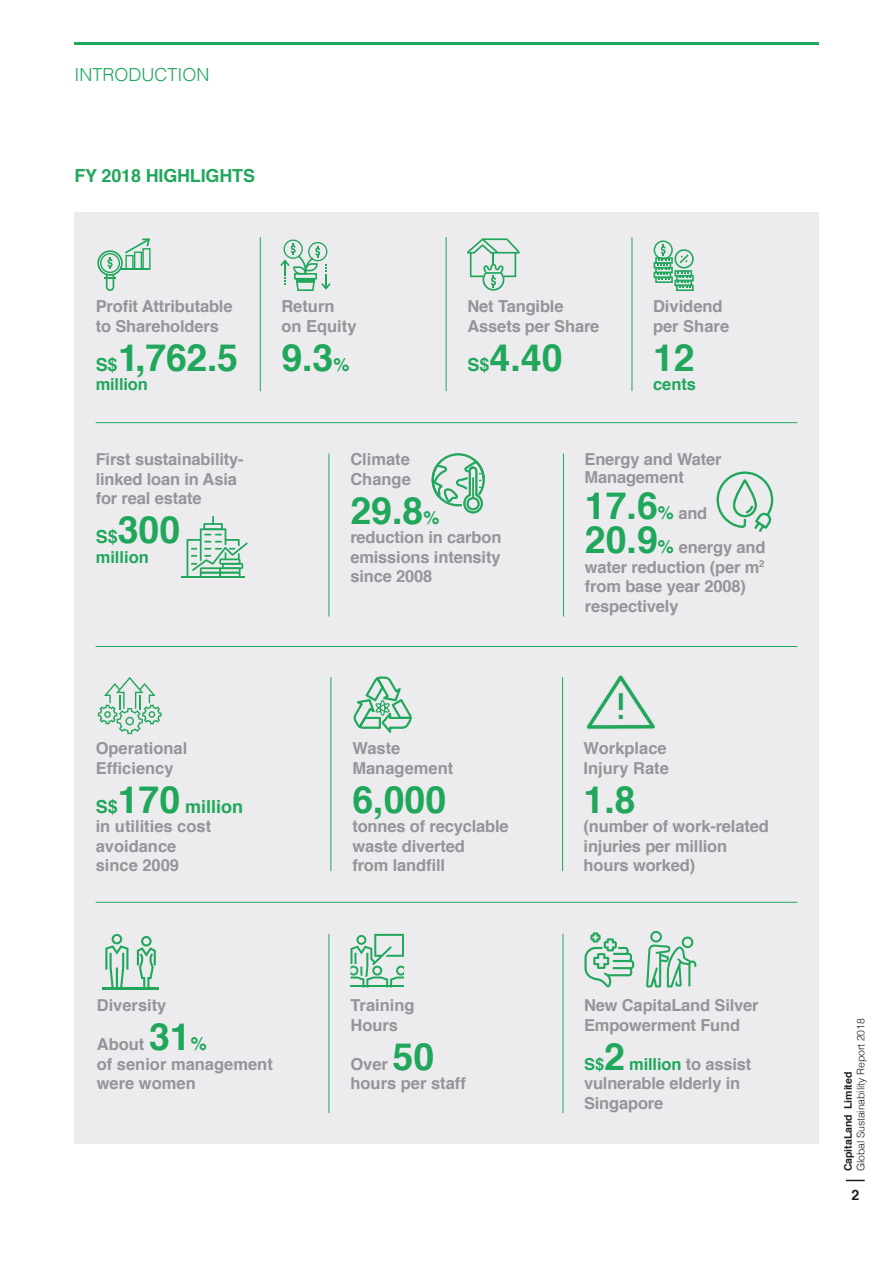
<style>
.page{position:relative;width:893px;height:1263px;background:#fff}
.page>*{position:absolute;margin:0;border:0;box-sizing:border-box;transform-origin:0 0}
.t1{font:700 37.5px "Helvetica";color:#20a75c}
.t2{font:700 18px "Helvetica";letter-spacing:-.01em;color:#20a75c}
.t3{font:300 18px "Helvetica";color:#20a75c}
.t4{font:700 16.5px/19.5px "Helvetica";letter-spacing:-.01em;color:#939598}
.t5{font:700 16.5px "Helvetica";color:#20a75c}
.t6{font:700 14.25px "Helvetica";color:#231f20}
.t7{font:300 10.5px "Helvetica";letter-spacing:-.01em;color:#231f20}
.t8{font:700 10.5px "Helvetica";color:#231f20}
.s1{font-size:18px}
.s2{font-size:16.5px;color:#939598}
.s3{font-size:37.5px;color:#20a75c}
.s4{font-size:18px;color:#20a75c}
.s5{font-size:37.5px}
.s6{color:#20a75c}
</style>
<div class="page">
<svg style="left:846px;top:1180px;width:19px;height:1px"></svg>
<div style="left:74px;top:212px;width:745px;height:932px;background:#ececee"></div>
<svg style="left:97px;top:238px;width:53px;height:53px"></svg>
<hr style="left:120px;top:268px;width:30px;height:2px;background:#20a75c">
<div style="left:142px;top:248px;width:9px;height:22px;border:1px solid #20a75c"></div>
<div style="left:134px;top:251px;width:8px;height:19px;border:1px solid #20a75c"></div>
<div style="left:125px;top:255px;width:9px;height:15px;border:1px solid #20a75c"></div>
<div style="left:283px;top:239px;width:20px;height:20px;border:1px solid #20a75c;border-radius:50%"></div>
<div style="left:308px;top:242px;width:19px;height:19px;border:1px solid #20a75c;border-radius:50%"></div>
<svg style="left:280px;top:243px;width:51px;height:48px"></svg>
<svg style="left:467px;top:238px;width:53px;height:53px"></svg>
<div style="left:654px;top:240px;width:19px;height:20px;border:1px solid #20a75c;border-radius:50%"></div>
<svg style="left:654px;top:244px;width:40px;height:47px"></svg>
<svg style="left:432px;top:453px;width:53px;height:60px"></svg>
<svg style="left:98px;top:677px;width:64px;height:57px"></svg>
<svg style="left:187px;top:516px;width:61px;height:60px"></svg>
<hr style="left:181px;top:576px;width:64px;height:2px;background:#20a75c">
<svg style="left:353px;top:677px;width:59px;height:56px"></svg>
<svg style="left:105px;top:934px;width:23px;height:53px"></svg>
<svg style="left:137px;top:936px;width:19px;height:51px"></svg>
<hr style="left:102px;top:987px;width:57px;height:2px;background:#20a75c">
<svg style="left:351px;top:934px;width:53px;height:51px"></svg>
<hr style="left:351px;top:985px;width:53px;height:2px;background:#20a75c">
<svg style="left:586px;top:675px;width:69px;height:54px"></svg>
<svg style="left:618px;top:692px;width:6px;height:19px"></svg>
<hr style="left:96px;top:422px;width:701px;height:1px;background:#20a75c">
<hr style="left:260px;top:237px;width:1px;height:154px;background:#20a75c">
<hr style="left:446px;top:237px;width:1px;height:154px;background:#20a75c">
<hr style="left:632px;top:237px;width:1px;height:154px;background:#20a75c">
<hr style="left:329px;top:453px;width:1px;height:163px;background:#20a75c">
<hr style="left:563px;top:453px;width:1px;height:163px;background:#20a75c">
<hr style="left:331px;top:677px;width:1px;height:194px;background:#20a75c">
<hr style="left:562px;top:677px;width:1px;height:194px;background:#20a75c">
<hr style="left:96px;top:646px;width:701px;height:1px;background:#20a75c">
<hr style="left:96px;top:902px;width:701px;height:1px;background:#20a75c">
<hr style="left:563px;top:934px;width:1px;height:179px;background:#20a75c">
<hr style="left:329px;top:934px;width:1px;height:179px;background:#20a75c">
<svg style="left:584px;top:932px;width:50px;height:55px"></svg>
<svg style="left:646px;top:931px;width:50px;height:56px"></svg>
<hr style="left:74px;top:43px;width:745px;height:2px;background:#20a75c">
<svg style="left:716px;top:471px;width:58px;height:61px"></svg>
<p class="t3" style="left:74px;top:59px;width:137px">INTRODUCTION</p>
<p class="t2" style="left:74px;top:161px;width:182px">FY 2018 HIGHLIGHTS</p>
<p class="t4" style="left:96px;top:297px;width:138px">Profit Attributable to Shareholders</p>
<p class="t1" style="left:96px;top:327px;width:144px"><span class="s1">S$</span>1,762.5</p>
<p class="t5" style="left:96px;top:371px;width:54px">million</p>
<p class="t4" style="left:96px;top:450px;width:149px">First sustainability&shy;linked loan in Asia for real estate</p>
<p class="t1" style="left:96px;top:500px;width:86px"><span class="s1">S$</span>300</p>
<p class="t5" style="left:96px;top:544px;width:55px">million</p>
<p class="t4" style="left:281px;top:297px;width:77px">Return on Equity</p>
<p class="t1" style="left:281px;top:327px;width:70px">9.3<span class="s1">%</span></p>
<p class="t4" style="left:468px;top:297px;width:133px">Net Tangible<br>Assets per Share</p>
<p class="t1" style="left:468px;top:327px;width:96px"><span class="s1">S$</span>4.40</p>
<p class="t4" style="left:653px;top:297px;width:78px">Dividend per Share</p>
<p class="t1" style="left:653px;top:327px;width:43px">12</p>
<p class="t5" style="left:653px;top:371px;width:45px">cents</p>
<p class="t4" style="left:350px;top:450px;width:62px">Climate<br>Change</p>
<p class="t1" style="left:350px;top:480px;width:90px">29.8<span class="s1">%</span></p>
<p class="t4" style="left:350px;top:528px;width:153px">reduction in carbon emissions intensity</p>
<p class="t4" style="left:350px;top:567px;width:83px">since 2008</p>
<p class="t4" style="left:584px;top:451px;width:139px;line-height:18px">Energy and Water<br>Management</p>
<p class="t1" style="left:585px;top:475px;width:124px">17.6<span class="s1">%</span> <span class="s2">and</span></p>
<p class="t4" style="left:585px;top:538px;width:182px"><span class="s3">20.9</span><span class="s4">%</span> energy and water reduction (per m<sup>2 </sup>from base year 2008) respectively</p>
<p class="t4" style="left:96px;top:739px;width:93px">Operational<br>Efficiency</p>
<p class="t2" style="left:96px;top:792px;width:149px">S$<span class="s5">170</span> million</p>
<p class="t4" style="left:96px;top:817px;width:117px">in utilities cost avoidance since 2009</p>
<p class="t4" style="left:97px;top:996px;width:71px">Diversity</p>
<p class="t4" style="left:97px;top:1035px;width:49px">About</p>
<p class="t1" style="left:149px;top:1007px;width:59px">31<span class="s1">%</span></p>
<p class="t4" style="left:97px;top:1054px;width:178px">of senior management were women</p>
<p class="t4" style="left:352px;top:739px;width:102px">Waste<br>Management</p>
<p class="t1" style="left:352px;top:769px;width:95px">6,000</p>
<p class="t4" style="left:352px;top:817px;width:158px">tonnes of recyclable waste diverted<br>from landfill</p>
<p class="t4" style="left:350px;top:996px;width:66px">Training<br>Hours</p>
<p class="t4" style="left:350px;top:1054px;width:39px">Over</p>
<p class="t1" style="left:393px;top:1026px;width:43px">50</p>
<p class="t4" style="left:350px;top:1074px;width:117px">hours per staff</p>
<p class="t4" style="left:584px;top:739px;width:87px">Workplace<br>Injury Rate</p>
<p class="t1" style="left:584px;top:769px;width:54px">1.8</p>
<p class="t4" style="left:584px;top:817px;width:187px">(number of work-related injuries per million hours worked)</p>
<p class="t4" style="left:584px;top:996px;width:176px">New CapitaLand Silver<br>Empowerment Fund</p>
<p class="t5" style="left:584px;top:1051px;width:22px">S$</p>
<p class="t1" style="left:604px;top:1026px;width:22px">2</p>
<p class="t4" style="left:584px;top:1054px;width:169px;text-indent:45px"><span class="s6">million</span> to assist vulnerable elderly in<br>Singapore</p>
<p class="t7" style="left:852px;top:1171px;width:155px;rotate:-90deg">Global Sustainability Report 2018</p>
<p class="t8" style="left:840px;top:1171px;width:101px;rotate:-90deg">CapitaLand Limited</p>
<p class="t6" style="left:851px;top:1183px;width:9px">2</p>
</div>
